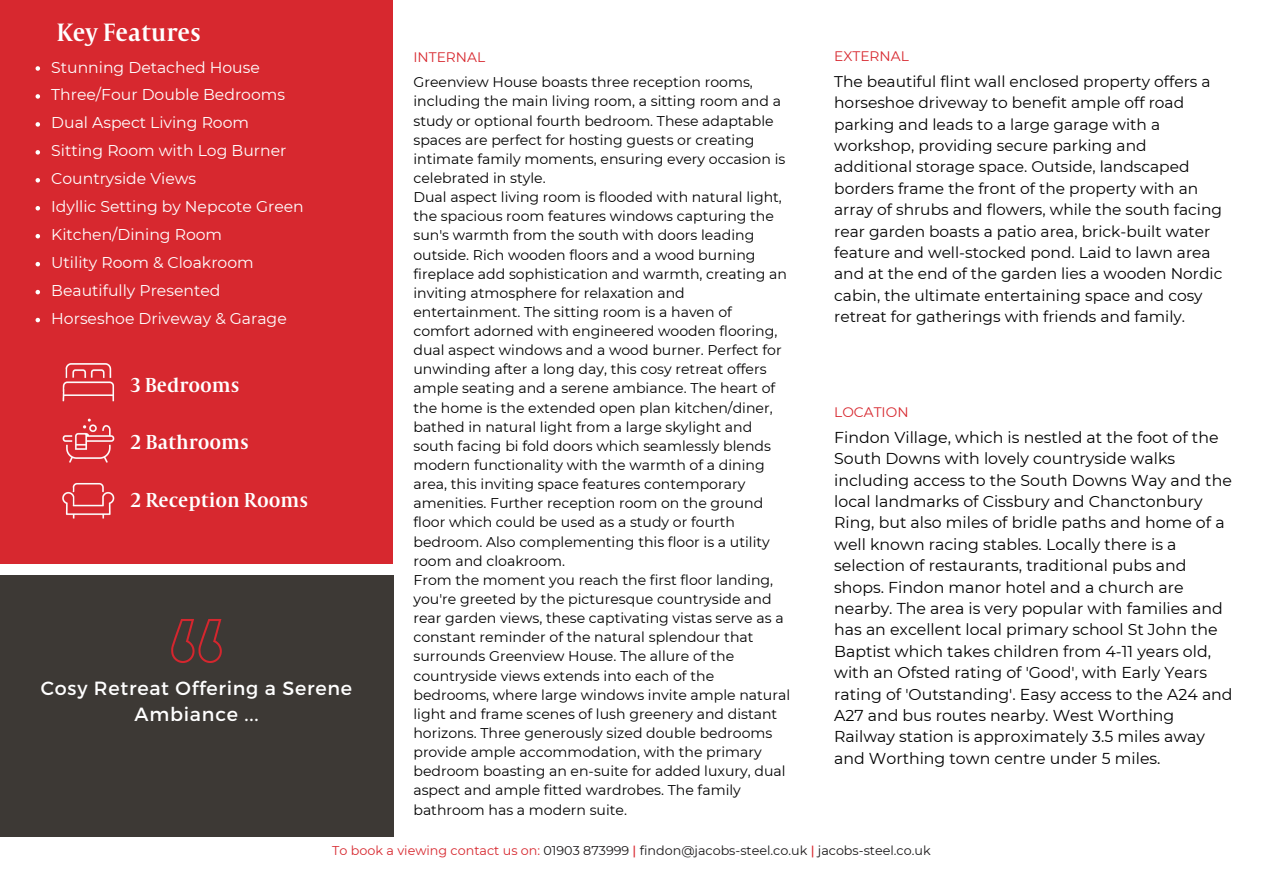
<style>
.page{position:relative;width:1263px;height:894px;background:#fff}
.page>*{position:absolute;margin:0;border:0;box-sizing:border-box;transform-origin:0 0}
.t1{font:27.6px "Capitolium Road";color:#fff}
.t2{font:22.2px "Capitolium Road";color:#fff}
.t3{font:19.05px/26.2px "Montserrat";letter-spacing:.04em;color:#fff;text-align:center}
.t4{font:15.75px/21.3px "Montserrat";color:#000}
.t5{font:15.6px "Montserrat";color:#fff}
.t6{font:15.45px/21.3px "Montserrat";color:#000}
.t7{font:14.1px/19px "Montserrat";color:#000}
.t8{font:13.8px "Montserrat";color:#d7282f}
.t9{font:12.75px "Montserrat";color:#191718}
.s1{color:#d7282f}
.s2{font-weight:500;color:#d7282f}
</style>
<div class="page">
<div style="left:0;top:0;width:393px;height:563px;background:#d7282f"></div>
<img style="left:62px;top:482px;width:53px;height:37px">
<img style="left:62px;top:418px;width:53px;height:45px">
<img style="left:62px;top:363px;width:53px;height:39px">
<div style="left:0;top:575px;width:393px;height:261px;background:#3d3935"></div>
<img style="left:171px;top:619px;width:51px;height:44px">
<svg style="left:36px;top:66px;width:4px;height:5px"></svg>
<svg style="left:36px;top:94px;width:4px;height:5px"></svg>
<svg style="left:36px;top:122px;width:4px;height:5px"></svg>
<svg style="left:36px;top:150px;width:4px;height:4px"></svg>
<svg style="left:36px;top:178px;width:4px;height:4px"></svg>
<svg style="left:36px;top:206px;width:4px;height:4px"></svg>
<svg style="left:36px;top:234px;width:4px;height:4px"></svg>
<svg style="left:36px;top:262px;width:4px;height:4px"></svg>
<svg style="left:36px;top:290px;width:4px;height:4px"></svg>
<svg style="left:36px;top:318px;width:4px;height:4px"></svg>
<p class="t1" style="left:57px;top:23px;width:146px">Key Features</p>
<p class="t5" style="left:51px;top:57px;width:210px">Stunning Detached House</p>
<p class="t5" style="left:51px;top:85px;width:235px">Three/Four Double Bedrooms</p>
<p class="t5" style="left:51px;top:113px;width:199px">Dual Aspect Living Room</p>
<p class="t5" style="left:51px;top:141px;width:237px">Sitting Room with Log Burner</p>
<p class="t5" style="left:51px;top:169px;width:146px">Countryside Views</p>
<p class="t5" style="left:51px;top:197px;width:254px">Idyllic Setting by Nepcote Green</p>
<p class="t5" style="left:51px;top:225px;width:172px">Kitchen/Dining Room</p>
<h2 class="t5" style="left:51px;top:253px;width:204px">Utility Room &amp; Cloakroom</h2>
<h2 class="t5" style="left:51px;top:281px;width:171px">Beautifully Presented</h2>
<h2 class="t5" style="left:51px;top:309px;width:237px">Horseshoe Driveway &amp; Garage</h2>
<h3 class="t2" style="left:130px;top:377px;width:111px">3 Bedrooms</h3>
<h5 class="t2" style="left:130px;top:435px;width:120px">2 Bathrooms</h5>
<p class="t2" style="left:130px;top:492px;width:179px">2 Reception Rooms</p>
<h4 class="t3" style="left:41px;top:674px;width:313px">Cosy Retreat Offering a Serene<br>Ambiance ...</h4>
<p class="t8" style="left:413px;top:49px;width:73px">INTERNAL</p>
<p class="t8" style="left:834px;top:47px;width:76px">EXTERNAL</p>
<h5 class="t6" style="left:834px;top:71px;width:390px">The beautiful flint wall enclosed property offers a horseshoe driveway to benefit ample off road parking and leads to a large garage with a workshop, providing secure parking and additional storage space. Outside, landscaped borders frame the front of the property with an array of shrubs and flowers, while the south facing rear garden boasts a patio area, brick-built water feature and well-stocked pond. Laid to lawn area and at the end of the garden lies a wooden Nordic cabin, the ultimate entertaining space and cosy retreat for gatherings with friends and family.</h5>
<p class="t7" style="left:413px;top:73px;width:373px">Greenview House boasts three reception rooms, including the main living room, a sitting room and a study or optional fourth bedroom. These adaptable spaces are perfect for hosting guests or creating intimate family moments, ensuring every occasion is celebrated in style.</p>
<p class="t7" style="left:413px;top:187px;width:375px">Dual aspect living room is flooded with natural light, the spacious room features windows capturing the sun's warmth from the south with doors leading outside. Rich wooden floors and a wood burning fireplace add sophistication and warmth, creating an inviting atmosphere for relaxation and entertainment. The sitting room is a haven of comfort adorned with engineered wooden flooring, dual aspect windows and a wood burner. Perfect for unwinding after a long day, this cosy retreat offers ample seating and a serene ambiance. The heart of the home is the extended open plan kitchen/diner, bathed in natural light from a large skylight and south facing bi fold doors which seamlessly blends modern functionality with the warmth of a dining area, this inviting space features contemporary amenities. Further reception room on the ground floor which could be used as a study or fourth bedroom. Also complementing this floor is a utility room and cloakroom.</p>
<p class="t7" style="left:413px;top:570px;width:378px">From the moment you reach the first floor landing, you're greeted by the picturesque countryside and rear garden views, these captivating vistas serve as a constant reminder of the natural splendour that surrounds Greenview House. The allure of the countryside views extends into each of the bedrooms, where large windows invite ample natural light and frame scenes of lush greenery and distant horizons. Three generously sized double bedrooms provide ample accommodation, with the primary bedroom boasting an en-suite for added luxury, dual aspect and ample fitted wardrobes. The family bathroom has a modern suite.</p>
<h5 class="t8" style="left:834px;top:403px;width:76px">LOCATION</h5>
<h4 class="t4" style="left:834px;top:426px;width:400px">Findon Village, which is nestled at the foot of the South Downs with lovely countryside walks including access to the South Downs Way and the local landmarks of Cissbury and Chanctonbury Ring, but also miles of bridle paths and home of a well known racing stables. Locally there is a selection of restaurants, traditional pubs and shops. Findon manor hotel and a church are nearby. The area is very popular with families and has an excellent local primary school St John the Baptist which takes children from 4-11 years old, with an Ofsted rating of 'Good', with Early Years rating of 'Outstanding'. Easy access to the A24 and A27 and bus routes nearby. West Worthing Railway station is approximately 3.5 miles away and Worthing town centre under 5 miles.</h4>
<p class="t9" style="left:332px;top:842px;width:600px"><span class="s1">To book a viewing contact us on:</span> 01903 873999 <span class="s2">|</span> findon@jacobs-steel.co.uk <span class="s2">|</span> jacobs-steel.co.uk</p>
</div>
